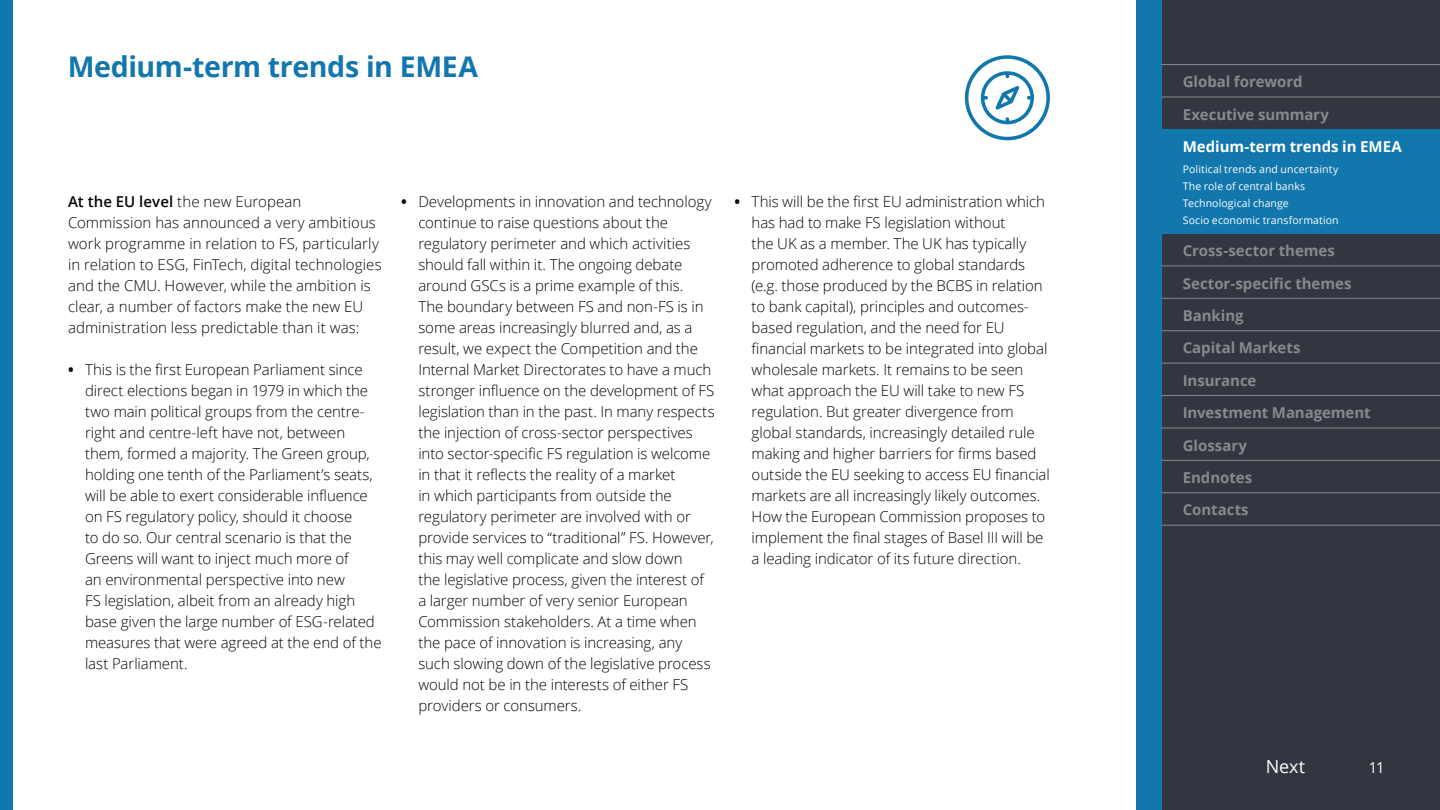
<style>
.page{position:relative;width:1440px;height:810px;background:#fff}
.page>*{position:absolute;margin:0;border:0;box-sizing:border-box;transform-origin:0 0}
.t1{font:700 28.5px "Open Sans";letter-spacing:-.015em;color:#1277ac}
.t2{font:18px "Open Sans";color:#fff}
.t3{font:300 15px/21px "Open Sans";letter-spacing:-.005em;color:#040503}
.t4{font:700 15px/32.4px "Open Sans";letter-spacing:-.005em;color:#868a8f}
.t5{font:700 15px "Open Sans";letter-spacing:-.005em;color:#fff}
.t6{font:15px "Open Sans";color:#fff}
.t7{font:10.5px/16.8px "Open Sans";letter-spacing:.01em;color:#fff}
.s1{font-weight:600}
.s2{font-weight:700}
</style>
<div class="page">
<div style="left:1162px;top:0;width:278px;height:810px;background:#333640"></div>
<div style="left:1136px;top:0;width:26px;height:810px;background:#1277ac"></div>
<div style="left:0;top:0;width:13px;height:810px;background:#1277ac"></div>
<div style="left:1162px;top:129px;width:278px;height:104px;background:#1277ac"></div>
<hr style="left:1162px;top:266px;width:278px;height:1px;background:#868a8f">
<hr style="left:1162px;top:298px;width:278px;height:1px;background:#868a8f">
<hr style="left:1162px;top:330px;width:278px;height:1px;background:#868a8f">
<hr style="left:1162px;top:363px;width:278px;height:1px;background:#868a8f">
<hr style="left:1162px;top:395px;width:278px;height:1px;background:#868a8f">
<hr style="left:1162px;top:428px;width:278px;height:1px;background:#868a8f">
<hr style="left:1162px;top:460px;width:278px;height:1px;background:#868a8f">
<hr style="left:1162px;top:492px;width:278px;height:1px;background:#868a8f">
<hr style="left:1162px;top:64px;width:278px;height:1px;background:#868a8f">
<hr style="left:1162px;top:97px;width:278px;height:1px;background:#868a8f">
<hr style="left:1162px;top:525px;width:278px;height:1px;background:#868a8f">
<svg style="left:965px;top:55px;width:85px;height:85px"></svg>
<h1 class="t1" style="left:68px;top:47px;width:412px">Medium-term trends in EMEA</h1>
<p class="t3" style="left:68px;top:191px;width:315px"><span class="s1">At the EU level</span> the new European Commission has announced a very ambitious work programme in relation to FS, particularly in relation to ESG, FinTech, digital technologies and the CMU. However, while the ambition is clear, a number of factors make the new EU administration less predictable than it was:</p>
<p class="t3" style="left:85px;top:359px;width:298px;text-indent:-17px"><span class="s2">•</span> This is the first European Parliament since direct elections began in 1979 in which the two main political groups from the centre&shy;right and centre-left have not, between them, formed a majority. The Green group, holding one tenth of the Parliament’s seats, will be able to exert considerable influence on FS regulatory policy, should it choose<br>to do so. Our central scenario is that the Greens will want to inject much more of<br>an environmental perspective into new<br>FS legislation, albeit from an already high base given the large number of ESG-related measures that were agreed at the end of the last Parliament.</p>
<p class="t3" style="left:418px;top:191px;width:298px;text-indent:-17px"><span class="s2">•</span> Developments in innovation and technology continue to raise questions about the regulatory perimeter and which activities should fall within it. The ongoing debate around GSCs is a prime example of this.<br>The boundary between FS and non-FS is in some areas increasingly blurred and, as a result, we expect the Competition and the Internal Market Directorates to have a much stronger influence on the development of FS legislation than in the past. In many respects the injection of cross-sector perspectives into sector-specific FS regulation is welcome in that it reflects the reality of a market<br>in which participants from outside the regulatory perimeter are involved with or provide services to “traditional” FS. However, this may well complicate and slow down<br>the legislative process, given the interest of a larger number of very senior European Commission stakeholders. At a time when the pace of innovation is increasing, any such slowing down of the legislative process would not be in the interests of either FS providers or consumers.</p>
<p class="t3" style="left:752px;top:191px;width:300px;text-indent:-17px"><span class="s2">•</span> This will be the first EU administration which has had to make FS legislation without<br>the UK as a member. The UK has typically promoted adherence to global standards (e.g. those produced by the BCBS in relation to bank capital), principles and outcomes&shy;based regulation, and the need for EU financial markets to be integrated into global wholesale markets. It remains to be seen what approach the EU will take to new FS regulation. But greater divergence from global standards, increasingly detailed rule making and higher barriers for firms based outside the EU seeking to access EU financial markets are all increasingly likely outcomes.<br>How the European Commission proposes to implement the final stages of Basel III will be a leading indicator of its future direction.</p>
<p class="t4" style="left:1183px;top:65px;width:148px">Global foreword<br>Executive summary</p>
<p class="t5" style="left:1183px;top:136px;width:221px">Medium-term trends in EMEA</p>
<p class="t7" style="left:1183px;top:161px;width:157px">Political trends and uncertainty<br>The role of central banks<br>Technological change<br>Socio economic transformation</p>
<p class="t4" style="left:1183px;top:234px;width:189px">Cross‑sector themes<br>Sector-specific themes<br>Banking<br>Capital Markets<br>Insurance<br>Investment Management<br>Glossary<br>Endnotes<br>Contacts</p>
<p class="t2" style="left:1266px;top:754px;width:41px">Next</p>
<p class="t6" style="left:1369px;top:757px;width:17px">11</p>
</div>
